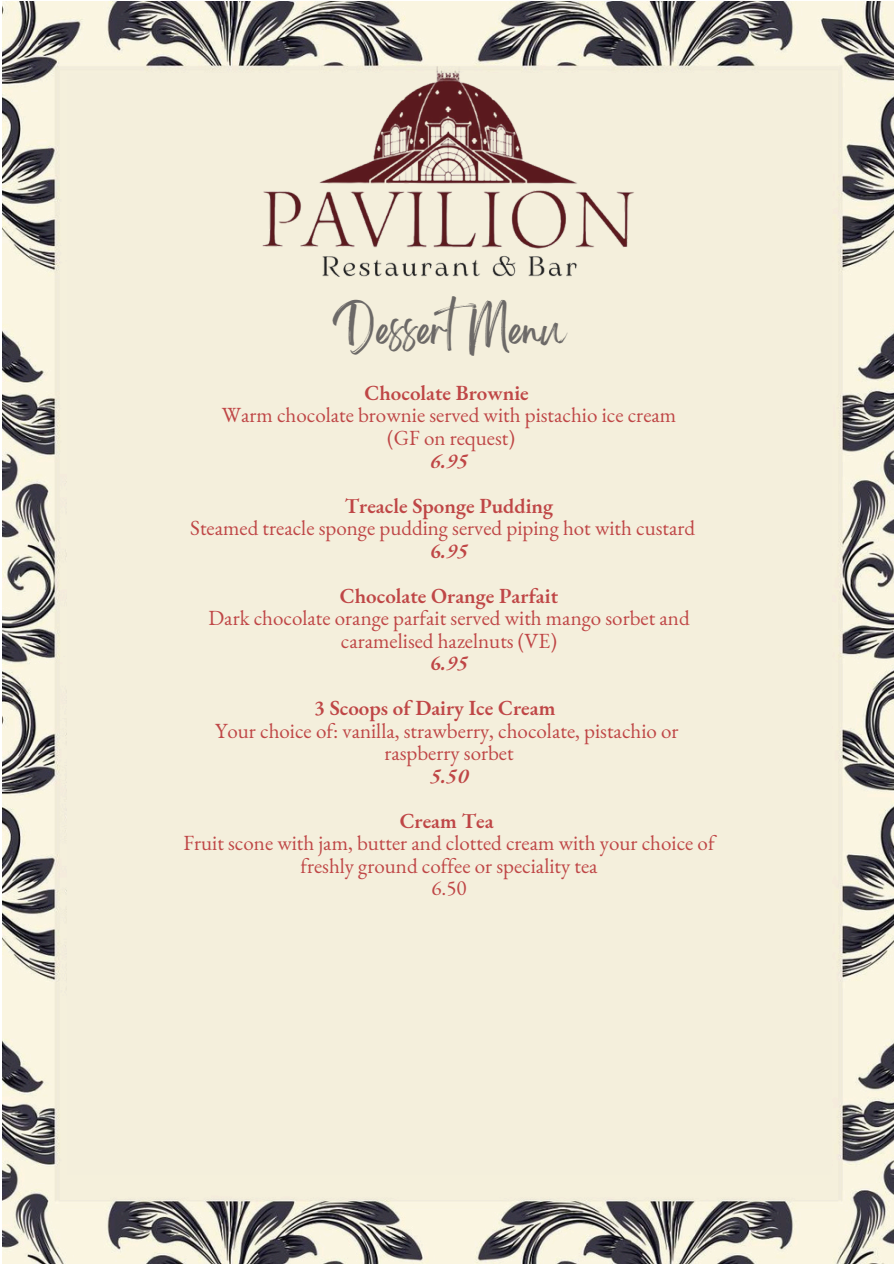
<style>
.page{position:relative;width:894px;height:1264px;background:#fff}
.page>*{position:absolute;margin:0;border:0;box-sizing:border-box;transform-origin:0 0}
.t1{font:36px "Brightwall";color:#6c6967}
.t2{font:21px/22.5px "EB Garamond";color:#bf4646;text-align:center}
.t3{font:600 21px "EB Garamond";color:#bf4646}
.t4{font:italic 600 21px "EB Garamond";color:#bf4646}
.s1{font-style:normal}
</style>
<div class="page">
<img style="left:2px;top:1px;width:891px;height:1262px">
<div style="left:67px;top:73px;width:764px;height:1101px;background:#f4efdc"></div>
<img style="left:249px;top:64px;width:399px;height:213px">
<p class="t1" style="left:332px;top:316px;width:234px">DessertMenu</p>
<p class="t3" style="left:364px;top:379px;width:166px">Chocolate Brownie</p>
<p class="t2" style="left:222px;top:404px;width:456px">Warm chocolate brownie served with pistachio ice cream</p>
<p class="t2" style="left:387px;top:426px;width:129px">(GF on request)</p>
<p class="t4" style="left:430px;top:446px;width:39px">6.95</p>
<p class="t3" style="left:345px;top:491px;width:210px">Treacle Sponge Pudding</p>
<p class="t2" style="left:190px;top:516px;width:506px">Steamed treacle sponge pudding served piping hot with custard</p>
<p class="t4" style="left:430px;top:536px;width:39px"><span class="s1">6</span>.95</p>
<p class="t3" style="left:340px;top:581px;width:220px">Chocolate Orange Parfait</p>
<p class="t2" style="left:208px;top:606px;width:482px">Dark chocolate orange parfait served with mango sorbet and caramelised hazelnuts (VE)</p>
<p class="t4" style="left:430px;top:649px;width:39px"><span class="s1">6</span>.95</p>
<p class="t3" style="left:314px;top:694px;width:243px">3 Scoops of Dairy Ice Cream</p>
<p class="t2" style="left:215px;top:719px;width:464px">Your choice of: vanilla, strawberry, chocolate, pistachio or</p>
<p class="t2" style="left:384px;top:741px;width:131px">raspberry sorbet</p>
<p class="t4" style="left:430px;top:761px;width:39px">5.50</p>
<p class="t3" style="left:399px;top:806px;width:95px">Cream Tea</p>
<p class="t2" style="left:183px;top:831px;width:532px">Fruit scone with jam, butter and clotted cream with your choice of freshly ground coffee or speciality tea</p>
<p class="t2" style="left:431px;top:876px;width:37px">6.50</p>
</div>
